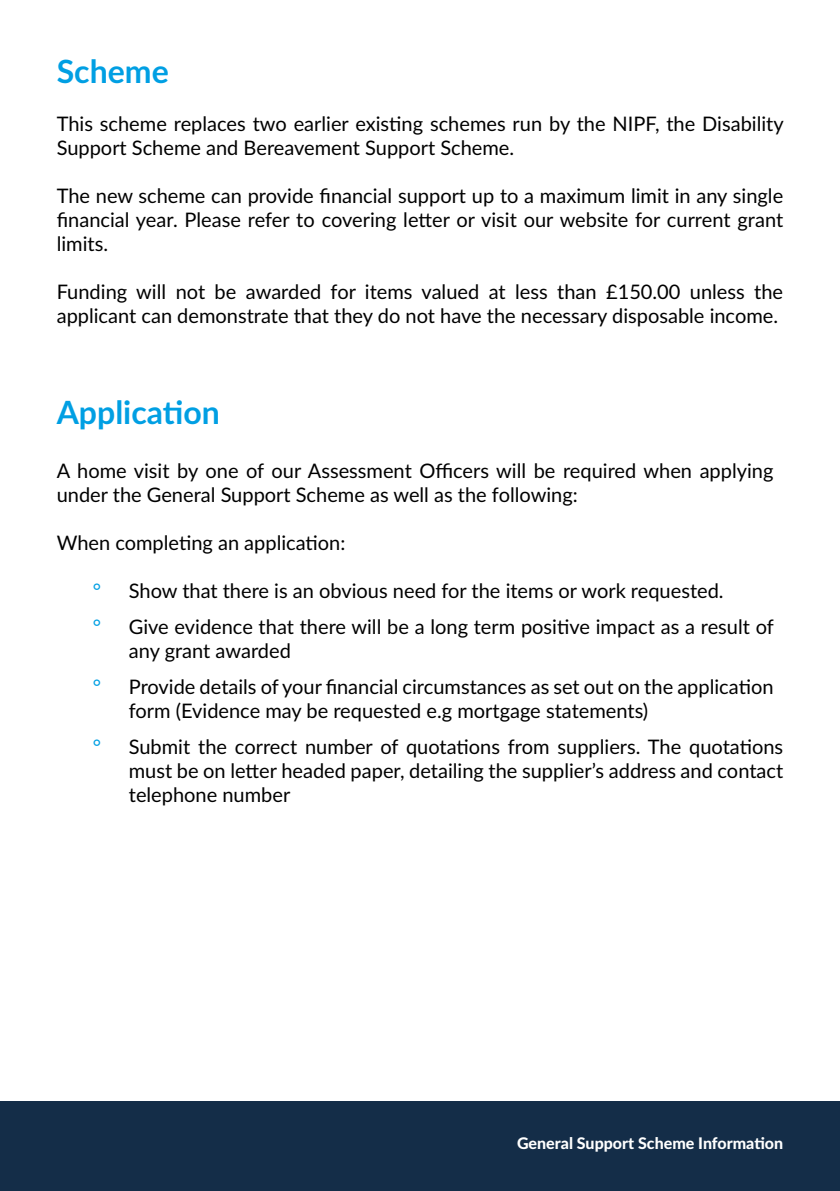
<style>
.page{position:relative;width:840px;height:1191px;background:#fff}
.page>*{position:absolute;margin:0;border:0;box-sizing:border-box;transform-origin:0 0}
.t1{font:700 32px "Lato";color:#009fe3}
.t2{font:20px/24px "Lato";color:#000}
.t3{font:20px "Lato";color:#009fe3}
.t4{font:800 16px "Lato";color:#fff}
</style>
<div class="page">
<div style="left:0;top:1101px;width:839px;height:90px;background:#142d48"></div>
<p class="t1" style="left:57px;top:48px;width:113px">Scheme</p>
<p class="t2" style="left:57px;top:111px;width:728px">This scheme replaces two earlier existing schemes run by the NIPF, the Disability<br>Support Scheme and Bereavement Support Scheme.</p>
<p class="t2" style="left:57px;top:183px;width:727px;text-align:justify">The new scheme can provide financial support up to a maximum limit in any single financial year. Please refer to covering letter or visit our website for current grant limits.</p>
<p class="t2" style="left:57px;top:279px;width:727px">Funding will not be awarded for items valued at less than £150.00 unless the applicant can demonstrate that they do not have the necessary disposable income.</p>
<p class="t1" style="left:57px;top:389px;width:165px">Application</p>
<p class="t2" style="left:57px;top:458px;width:717px">A home visit by one of our Assessment Officers will be required when applying under the General Support Scheme as well as the following:</p>
<p class="t2" style="left:57px;top:530px;width:290px">When completing an application:</p>
<p class="t3" style="left:93px;top:576px;width:10px">°</p>
<p class="t2" style="left:129px;top:578px;width:596px">Show that there is an obvious need for the items or work requested.</p>
<p class="t3" style="left:93px;top:612px;width:10px">°</p>
<p class="t2" style="left:129px;top:614px;width:646px">Give evidence that there will be a long term positive impact as a result of any grant awarded</p>
<p class="t3" style="left:93px;top:672px;width:10px">°</p>
<p class="t2" style="left:129px;top:674px;width:645px">Provide details of your financial circumstances as set out on the application form (Evidence may be requested e.g mortgage statements)</p>
<p class="t3" style="left:93px;top:732px;width:10px">°</p>
<p class="t2" style="left:129px;top:734px;width:655px;text-align:justify">Submit the correct number of quotations from suppliers. The quotations must be on letter headed paper, detailing the supplier’s address and contact telephone number</p>
<p class="t4" style="left:517px;top:1131px;width:267px">General Support Scheme Information</p>
</div>
